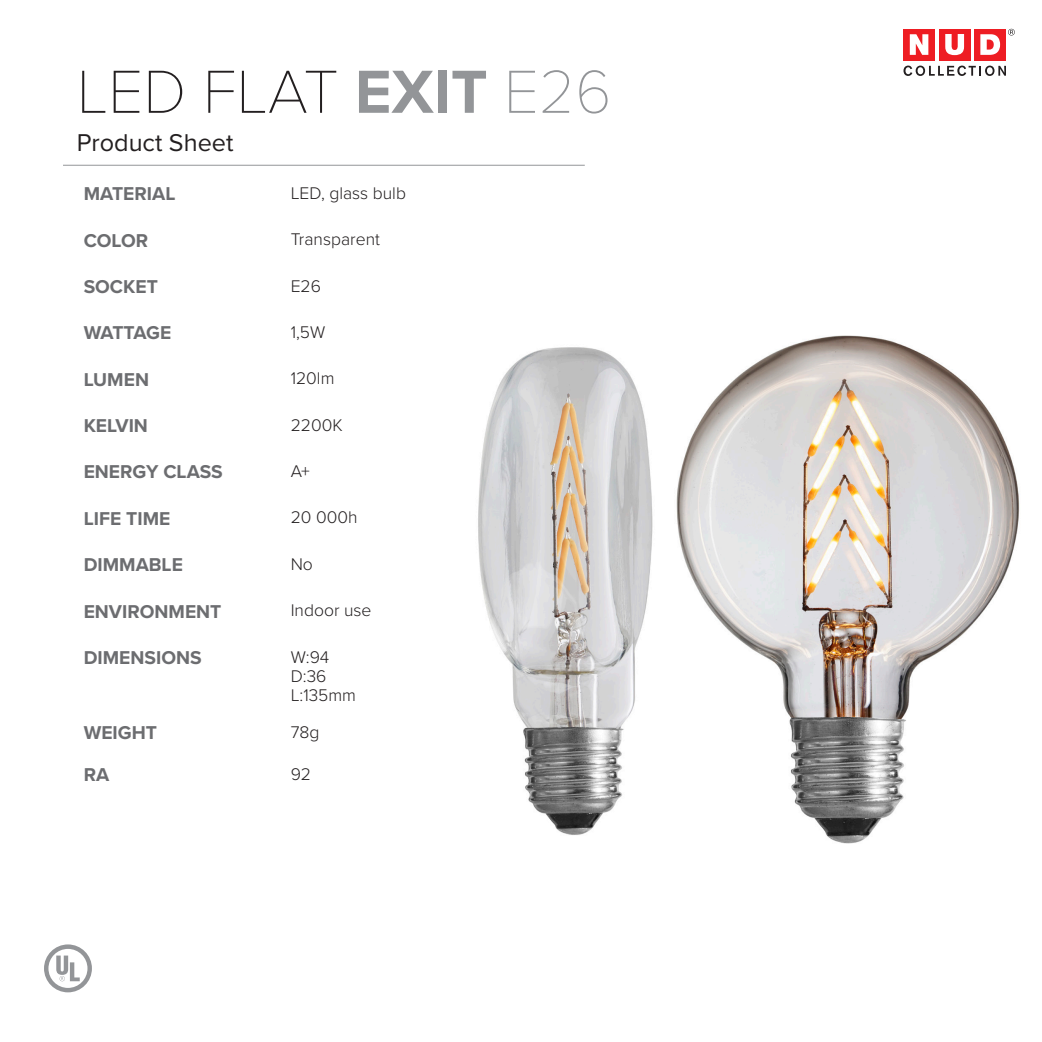
<style>
.page{position:relative;width:1042px;height:1042px;background:#fff}
.page>*{position:absolute;margin:0;border:0;box-sizing:border-box;transform-origin:0 0}
.t1{font:100 63px "Proxima Nova T";color:#231f20}
.t2{font:25.2px "Proxima Nova";color:#231f20}
.t3{font:700 19.25px "Proxima Nova";color:#6c6d70}
.t4{font:700 19.25px "Proxima Nova";letter-spacing:-.04em;color:#6c6d70}
.t5{font:300 17.5px "Proxima Nova";color:#231f20}
.s1{font-family:"Proxima Nova";font-weight:700;color:#939598}
.s2{color:#939598}
</style>
<div class="page">
<div style="left:903px;top:29px;width:32px;height:31px;background:#ee1d23"></div>
<div style="left:939px;top:29px;width:31px;height:31px;background:#ee1d23"></div>
<div style="left:974px;top:29px;width:32px;height:31px;background:#ee1d23"></div>
<svg style="left:910px;top:34px;width:18px;height:21px"></svg>
<svg style="left:945px;top:34px;width:19px;height:21px"></svg>
<svg style="left:980px;top:34px;width:20px;height:21px"></svg>
<svg style="left:903px;top:66px;width:103px;height:10px"></svg>
<svg style="left:1008px;top:29px;width:7px;height:7px"></svg>
<hr style="left:63px;top:165px;width:522px;height:1px;background:#939598">
<svg style="left:44px;top:944px;width:48px;height:48px"></svg>
<img style="left:676px;top:335px;width:344px;height:509px">
<img style="left:478px;top:347px;width:175px;height:488px">
<p class="t1" style="left:77px;top:45px;width:536px">LED FLAT <span class="s1">EXIT</span> <span class="s2">E26</span></p>
<p class="t2" style="left:77px;top:123px;width:158px">Product Sheet</p>
<p class="t3" style="left:84px;top:179px;width:93px">MATERIAL</p>
<p class="t5" style="left:291px;top:180px;width:117px">LED, glass bulb</p>
<p class="t3" style="left:84px;top:226px;width:66px">COLOR</p>
<p class="t5" style="left:291px;top:226px;width:91px">Transparent</p>
<p class="t3" style="left:84px;top:272px;width:76px">SOCKET</p>
<p class="t5" style="left:291px;top:273px;width:32px">E26</p>
<p class="t4" style="left:84px;top:319px;width:89px">WATTAGE</p>
<p class="t5" style="left:291px;top:319px;width:36px">1,5W</p>
<p class="t3" style="left:84px;top:365px;width:67px">LUMEN</p>
<p class="t5" style="left:291px;top:365px;width:45px">120lm</p>
<p class="t3" style="left:84px;top:411px;width:66px">KELVIN</p>
<p class="t5" style="left:291px;top:412px;width:53px">2200K</p>
<p class="t3" style="left:84px;top:458px;width:141px">ENERGY CLASS</p>
<p class="t5" style="left:291px;top:458px;width:21px">A+</p>
<p class="t3" style="left:84px;top:504px;width:88px">LIFE TIME</p>
<p class="t5" style="left:291px;top:504px;width:68px">20 000h</p>
<p class="t3" style="left:84px;top:550px;width:101px">DIMMABLE</p>
<p class="t5" style="left:291px;top:551px;width:24px">No</p>
<p class="t3" style="left:84px;top:597px;width:139px">ENVIRONMENT</p>
<p class="t5" style="left:291px;top:597px;width:82px">Indoor use</p>
<p class="t3" style="left:84px;top:643px;width:119px">DIMENSIONS</p>
<p class="t5" style="left:291px;top:643px;width:40px">W:94</p>
<p class="t5" style="left:291px;top:663px;width:37px">D:36</p>
<p class="t5" style="left:291px;top:682px;width:67px">L:135mm</p>
<p class="t3" style="left:84px;top:718px;width:75px">WEIGHT</p>
<p class="t5" style="left:291px;top:719px;width:30px">78g</p>
<p class="t3" style="left:84px;top:760px;width:27px">RA</p>
<p class="t5" style="left:291px;top:760px;width:22px">92</p>
</div>
